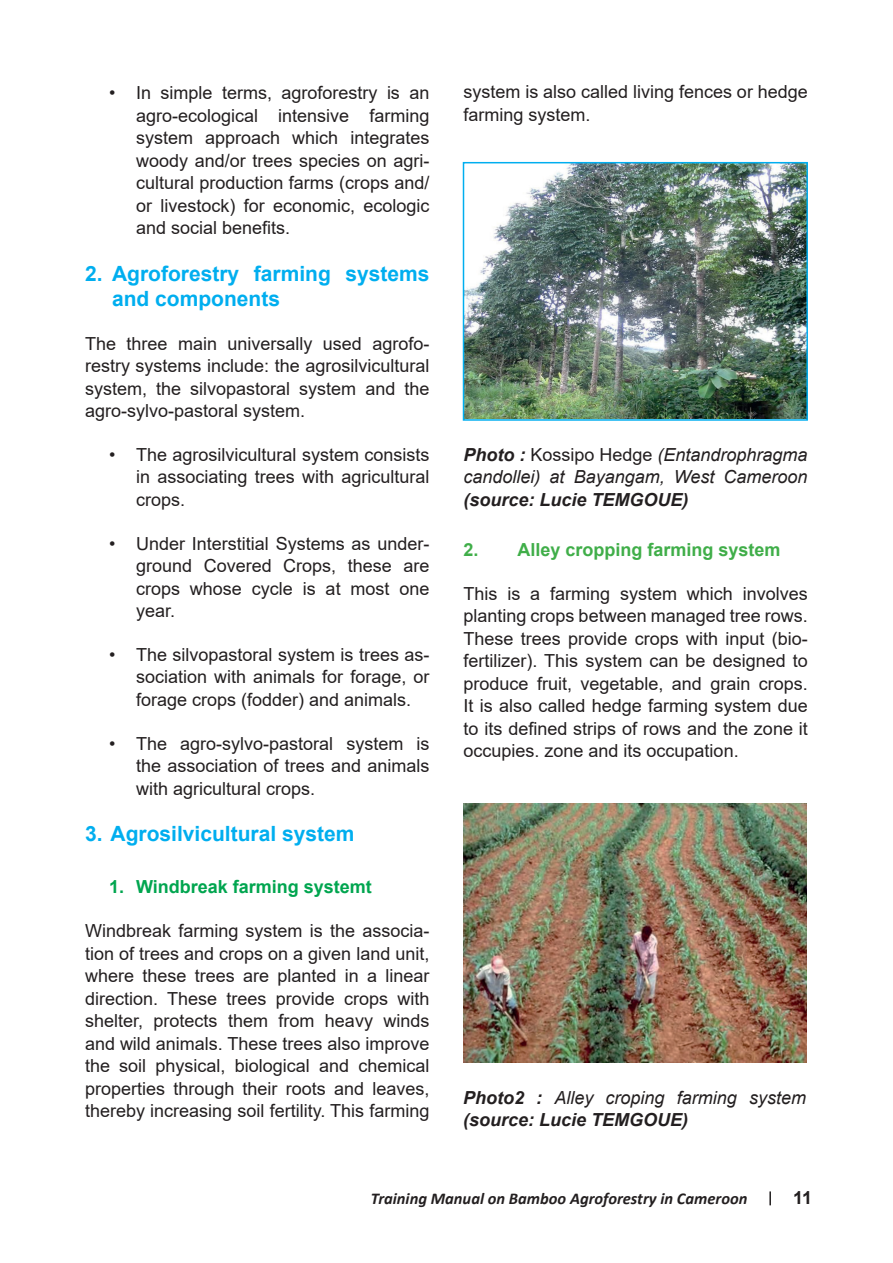
<style>
.page{position:relative;width:893px;height:1263px;background:#fff}
.page>*{position:absolute;margin:0;border:0;box-sizing:border-box;transform-origin:0 0}
.t1{font:700 21px/25.2px "Arial";color:#00aeef}
.t2{font:18px/22.5px "Arial";color:#231f20;text-align:justify}
.t3{font:italic 700 18px/22.5px "Arial";color:#231f20}
.t4{font:italic 18px/22.5px "Arial";color:#231f20}
.t5{font:700 18px "Arial";color:#40ae49}
.t6{font:700 18px "Arial";color:#00a54f}
.t7{font:700 18px "Arial";color:#231f20}
.t8{font:italic 700 16.5px "Calibri";color:#231f20}
.s1{font-weight:700}
.s2{font-style:normal}
.s3{font-weight:400}
</style>
<div class="page">
<svg style="left:769px;top:1191px;width:2px;height:14px"></svg>
<img style="left:466px;top:165px;width:339px;height:253px">
<div style="left:463px;top:162px;width:345px;height:259px;border:2px solid #00aeef"></div>
<img style="left:463px;top:804px;width:343px;height:259px">
<p class="t2" style="left:136px;top:81px;width:295px;text-indent:-27px">• In simple terms, agroforestry is an agro-ecological intensive farming system approach which integrates woody and/or trees species on agri&shy;cultural production farms (crops and/ or livestock) for economic, ecologic and social benefits.</p>
<p class="t1" style="left:112px;top:261px;width:319px;text-indent:-27px">2. Agroforestry farming systems and components</p>
<p class="t2" style="left:85px;top:332px;width:346px">The three main universally used agrofo&shy;restry systems include: the agrosilvicultural system, the silvopastoral system and the agro-sylvo-pastoral system.</p>
<p class="t2" style="left:136px;top:443px;width:295px;text-indent:-27px">• The agrosilvicultural system consists in associating trees with agricultural crops.</p>
<p class="t2" style="left:136px;top:532px;width:295px;text-indent:-27px">• Under Interstitial Systems as under&shy;ground Covered Crops, these are crops whose cycle is at most one year.</p>
<p class="t2" style="left:136px;top:643px;width:295px;text-indent:-27px">• The silvopastoral system is trees as&shy;sociation with animals for forage, or forage crops (fodder) and animals.</p>
<p class="t2" style="left:136px;top:732px;width:295px;text-indent:-27px">• The agro-sylvo-pastoral system is the association of trees and animals with agricultural crops.</p>
<p class="t1" style="left:85px;top:821px;width:271px">3. Agrosilvicultural system</p>
<p class="t6" style="left:109px;top:874px;width:264px">1. Windbreak farming systemt</p>
<p class="t2" style="left:85px;top:919px;width:346px">Windbreak farming system is the associa&shy;tion of trees and crops on a given land unit, where these trees are planted in a linear direction. These trees provide crops with shelter, protects them from heavy winds and wild animals. These trees also improve the soil physical, biological and chemical properties through their roots and leaves, thereby increasing soil fertility. This farming</p>
<p class="t2" style="left:463px;top:80px;width:346px">system is also called living fences or hedge farming system.</p>
<p class="t4" style="left:463px;top:443px;width:346px"><span class="s1">Photo :</span> <span class="s2">Kossipo Hedge</span> (Entandrophragma candollei) at Bayangam, West Cameroon</p>
<p class="t3" style="left:463px;top:489px;width:227px">(source: Lucie TEMGOUE)</p>
<p class="t5" style="left:463px;top:537px;width:319px">2. Alley cropping farming system</p>
<p class="t2" style="left:463px;top:582px;width:346px">This is a farming system which involves planting crops between managed tree rows.<br>These trees provide crops with input (bio&shy;fertilizer). This system can be designed to produce fruit, vegetable, and grain crops.<br>It is also called hedge farming system due to its defined strips of rows and the zone it occupies. zone and its occupation.</p>
<p class="t3" style="left:463px;top:1086px;width:344px">Photo2 : <span class="s3">Alley croping farming system </span>(source: Lucie TEMGOUE)</p>
<p class="t8" style="left:371px;top:1188px;width:378px">Training Manual on Bamboo Agroforestry in Cameroon</p>
<p class="t7" style="left:793px;top:1185px;width:21px">11</p>
</div>
